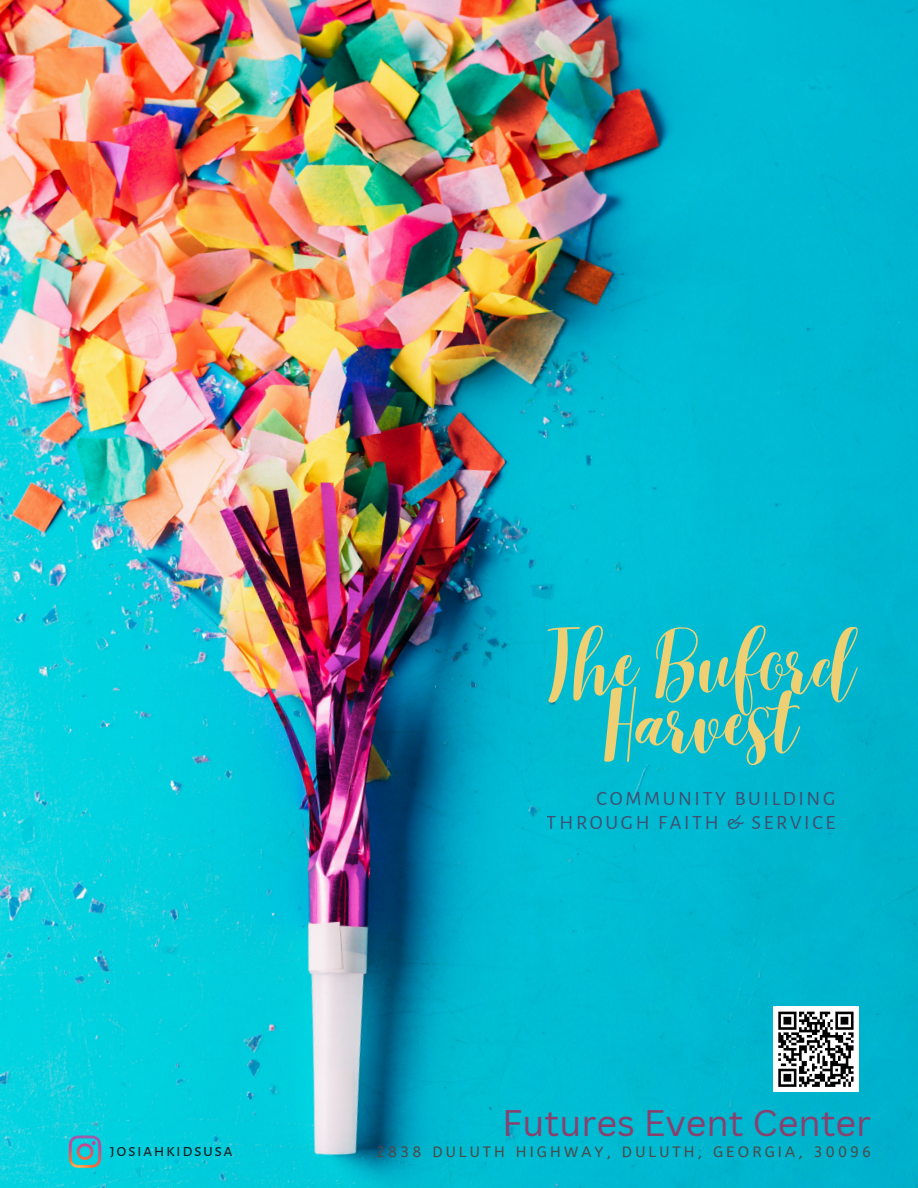
<style>
.page{position:relative;width:918px;height:1188px;background:#fff}
.page>*{position:absolute;margin:0;border:0;box-sizing:border-box;transform-origin:0 0}
.t1{font:300 65.85px/59.1px "Best";color:#edcf74;text-align:center}
.t2{font:36px "Canva Sans";color:#89406d}
.t3{font:20.25px/24.6px "Alegreya Sans SC";letter-spacing:.13em;color:#484266;text-align:right}
.t4{font:18px "Alegreya Sans SC";letter-spacing:.08em;color:#15191c}
.t5{font:15px "A Bee Zee";letter-spacing:.21em;color:#4b4b4b}
</style>
<div class="page">
<img style="left:0;top:0;width:918px;height:1188px">
<svg style="left:69px;top:1135px;width:32px;height:33px"></svg>
<div style="left:773px;top:1006px;width:86px;height:86px;background:#fff"></div>
<svg style="left:778px;top:1011px;width:76px;height:76px"></svg>
<h3 class="t4" style="left:110px;top:1141px;width:124px">josiahkidsusa</h3>
<h4 class="t1" style="left:548px;top:634px;width:310px">The Buford<br>Harvest</h4>
<h3 class="t3" style="left:547px;top:786px;width:290px">COMMUNITY BUILDING<br>THROUGH FAITH &amp; SERVICE</h3>
<h1 class="t2" style="left:502px;top:1097px;width:370px">Futures Event Center</h1>
<p class="t5" style="left:376px;top:1143px;width:497px">2838 DULUTH HIGHWAY, DULUTH, GEORGIA, 30096</p>
</div>
